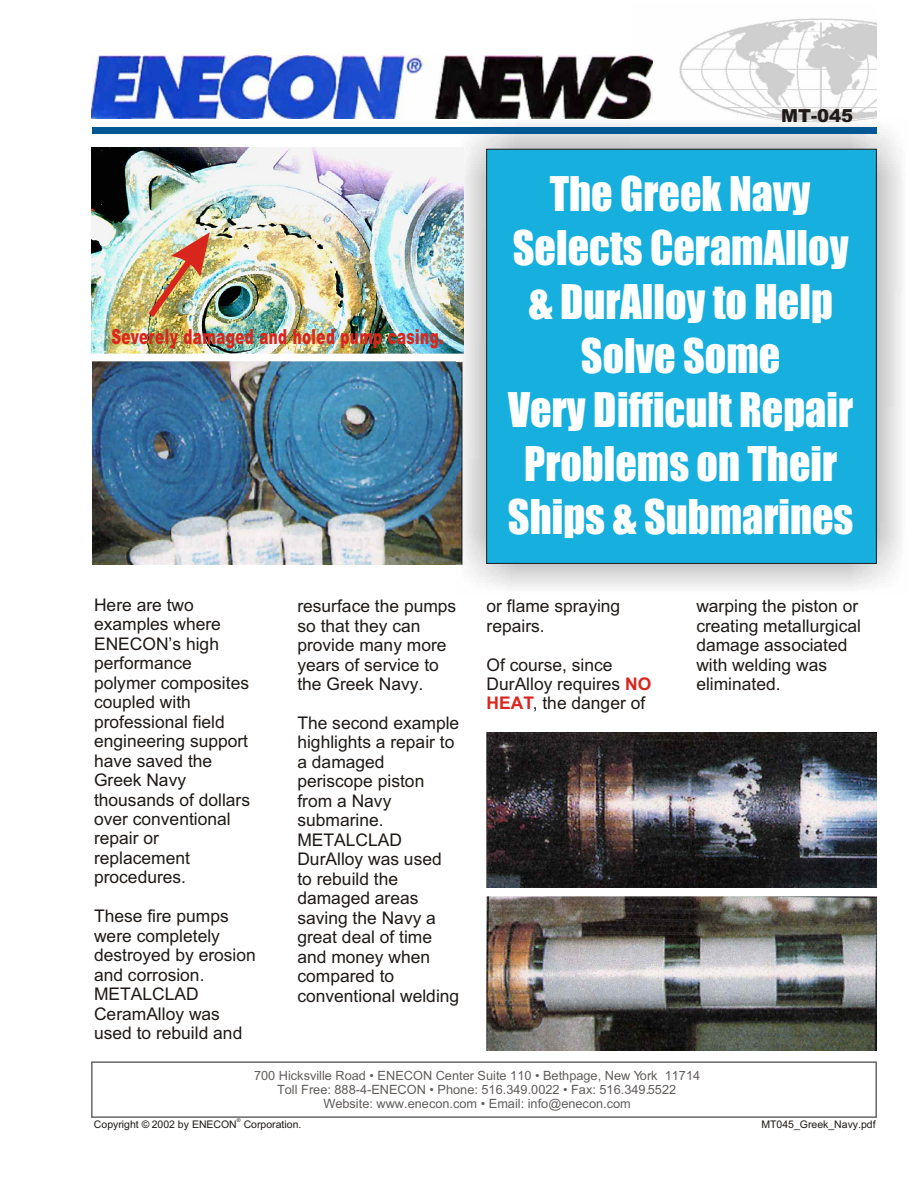
<style>
.page{position:relative;width:918px;height:1188px;background:#fff}
.page>*{position:absolute;margin:0;border:0;box-sizing:border-box;transform-origin:0 0}
.t1{font:44.1px/53.8px "Impact";color:#fff;text-align:center;scale:.95 1}
.t2{font:900 20.85px "Arial";letter-spacing:.035em;color:#d9261c;scale:.65 1}
.t3{font:900 18px "Arial";color:#1f1a17}
.t4{font:17.4px/19.5px "Arial";color:#1f1a17}
.t5{font:12.75px/14.2px "Arial";color:#615e5c;text-align:center}
.t6{font:10.5px "Arial";color:#1f1a17}
.t7{font:5.25px "Arial";color:#1f1a17}
.s1{font-weight:700;color:#d9261c}
</style>
<div class="page">
<div style="left:91px;top:1061px;width:786px;height:57px;border:2px solid #737070"></div>
<img style="left:486px;top:733px;width:390px;height:154px">
<img style="left:93px;top:362px;width:364px;height:202px">
<img style="left:486px;top:896px;width:390px;height:155px">
<img style="left:457px;top:123px;width:445px;height:465px">
<div style="left:486px;top:149px;width:391px;height:415px;background:#17b0de;border:1px solid #1f1a17"></div>
<img style="left:92px;top:148px;width:371px;height:205px">
<img style="left:149px;top:232px;width:61px;height:85px">
<img style="left:632px;top:18px;width:244px;height:130px">
<div style="left:92px;top:127px;width:784px;height:7px;background:#005794"></div>
<img style="left:92px;top:56px;width:561px;height:63px">
<p class="t2" style="left:111px;top:329px;width:513px">Severely damaged and holed pump casing.</p>
<p class="t4" style="left:94px;top:596px;width:158px">Here are two examples where<br>ENECON’s high performance polymer composites coupled with professional field engineering support have saved the<br>Greek Navy thousands of dollars over conventional repair or replacement procedures.</p>
<p class="t4" style="left:94px;top:908px;width:163px">These fire pumps were completely destroyed by erosion and corrosion.<br>METALCLAD<br>CeramAlloy was used to rebuild and</p>
<p class="t4" style="left:297px;top:598px;width:160px">resurface the pumps so that they can provide many more years of service to the Greek Navy.</p>
<p class="t4" style="left:297px;top:715px;width:163px">The second example highlights a repair to a damaged periscope piston from a Navy submarine.<br>METALCLAD<br>DurAlloy was used to rebuild the damaged areas saving the Navy a great deal of time and money when compared to conventional welding</p>
<p class="t3" style="left:781px;top:109px;width:73px">MT-045</p>
<h1 class="t1" style="left:508px;top:170px;width:365px">The Greek Navy<br>Selects CeramAlloy &amp; DurAlloy to Help<br>Solve Some<br>Very Difficult Repair<br>Problems on Their<br>Ships &amp; Submarines</h1>
<p class="t4" style="left:487px;top:598px;width:135px">or flame spraying repairs.</p>
<p class="t4" style="left:487px;top:656px;width:166px">Of course, since<br>DurAlloy requires <span class="s1">NO<br>HEAT</span>, the danger of</p>
<p class="t4" style="left:696px;top:598px;width:166px">warping the piston or creating metallurgical damage associated with welding was eliminated.</p>
<p class="t5" style="left:254px;top:1069px;width:448px">700 Hicksville Road • ENECON Center Suite 110 • Bethpage, New York 11714<br>Toll Free: 888-4-ENECON • Phone: 516.349.0022 • Fax: 516.349.5522<br>Website: www.enecon.com • Email: info@enecon.com</p>
<p class="t7" style="left:237px;top:1119px;width:5px">®</p>
<p class="t6" style="left:761px;top:1120px;width:116px">MT045_Greek_Navy.pdf</p>
<p class="t6" style="left:94px;top:1120px;width:209px">Copyright © 2002 by ENECON Corporation.</p>
</div>
